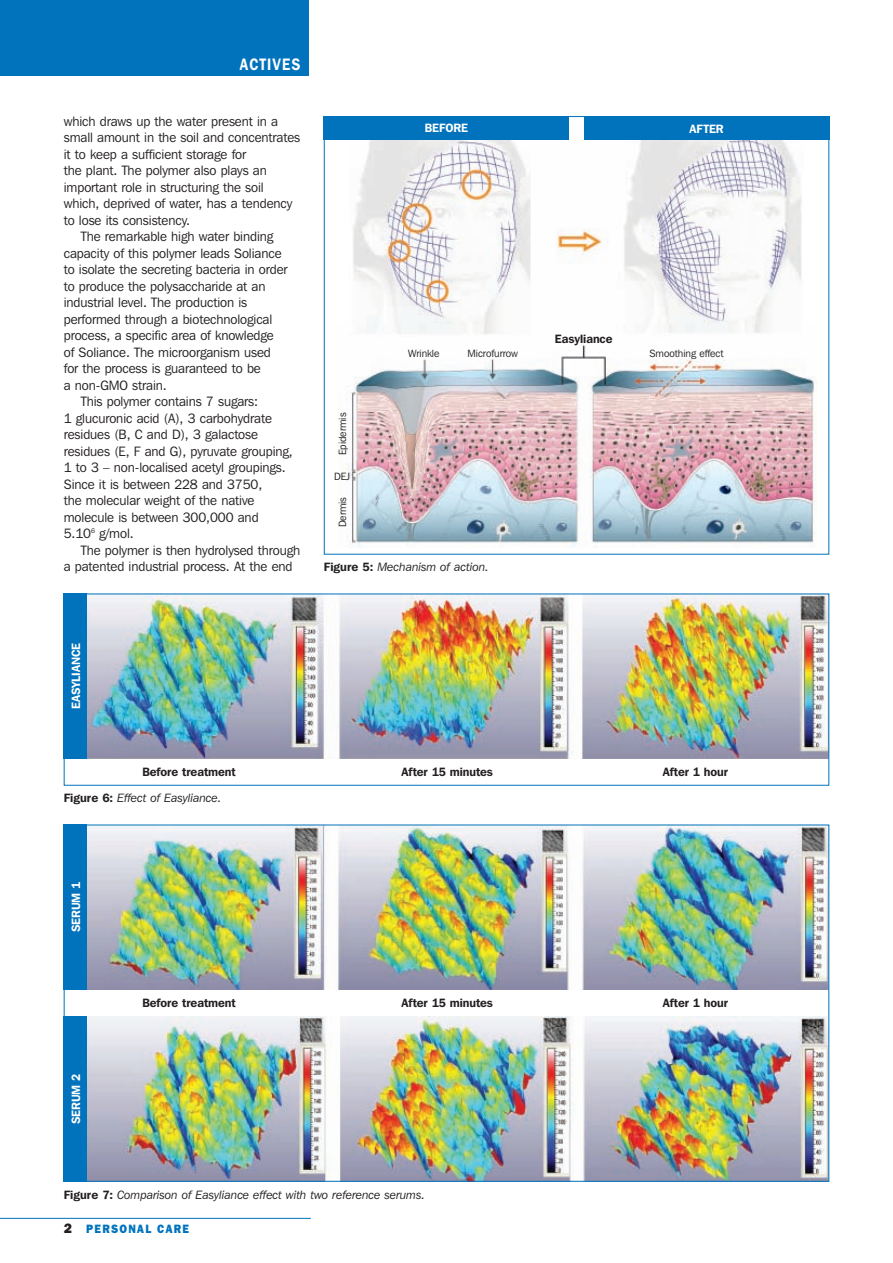
<style>
.page{position:relative;width:893px;height:1263px;background:#fff}
.page>*{position:absolute;margin:0;border:0;box-sizing:border-box;transform-origin:0 0}
.t1{font:600 16.5px "Franklin Gothic IT Cby BT";letter-spacing:.08em;color:#fff;scale:.85 1}
.t2{font:13.5px "Franklin Gothic IT Cby BT";letter-spacing:-.005em;color:#231f20}
.t3{font:italic 12px "Franklin Gothic IT Cby BT";color:#231f20}
.t4{font:600 12px "Franklin Gothic IT Cby BT";letter-spacing:-.005em;color:#231f20}
.t5{font:600 12px "Franklin Gothic IT Cby BT";letter-spacing:-.005em;color:#fff}
.t6{font:800 12px "Franklin Gothic IT Cby BT";letter-spacing:.125em;color:#0073bc;scale:.89 1}
.t7{font:10.5px "Franklin Gothic IT Cby BT";letter-spacing:-.005em;color:#231f20}
.s1{font-weight:600;font-style:normal}
.s2{font-size:13.5px;color:#231f20}
</style>
<div class="page">
<img style="left:346px;top:344px;width:470px;height:203px">
<img style="left:353px;top:140px;width:449px;height:194px">
<div style="left:584px;top:116px;width:245px;height:24px;background:#0073bc"></div>
<div style="left:324px;top:116px;width:245px;height:24px;background:#0073bc"></div>
<img style="left:87px;top:596px;width:740px;height:163px">
<div style="left:64px;top:594px;width:23px;height:165px;background:#0073bc"></div>
<div style="left:0;top:0;width:309px;height:76px;background:#0073bc"></div>
<hr style="left:0;top:1218px;width:311px;height:1px;background:#0073bc">
<img style="left:87px;top:827px;width:740px;height:163px">
<img style="left:87px;top:1017px;width:740px;height:163px">
<div style="left:64px;top:1017px;width:23px;height:165px;background:#0073bc"></div>
<div style="left:64px;top:825px;width:23px;height:165px;background:#0073bc"></div>
<p class="t1" style="left:240px;top:59px;width:73px">ACTIVES</p>
<p class="t2" style="left:64px;top:116px;width:216px">which draws up the water present in a</p>
<p class="t2" style="left:64px;top:133px;width:238px">small amount in the soil and concentrates</p>
<p class="t2" style="left:64px;top:149px;width:184px">it to keep a sufficient storage for</p>
<p class="t2" style="left:64px;top:166px;width:205px">the plant. The polymer also plays an</p>
<p class="t2" style="left:64px;top:182px;width:202px">important role in structuring the soil</p>
<p class="t2" style="left:64px;top:199px;width:230px">which, deprived of water, has a tendency</p>
<p class="t2" style="left:64px;top:215px;width:128px">to lose its consistency.</p>
<p class="t2" style="left:81px;top:232px;width:194px">The remarkable high water binding</p>
<p class="t2" style="left:64px;top:248px;width:219px">capacity of this polymer leads Soliance</p>
<p class="t2" style="left:64px;top:265px;width:225px">to isolate the secreting bacteria in order</p>
<p class="t2" style="left:64px;top:281px;width:203px">to produce the polysaccharide at an</p>
<p class="t2" style="left:64px;top:298px;width:185px">industrial level. The production is</p>
<p class="t2" style="left:64px;top:314px;width:210px">performed through a biotechnological</p>
<p class="t2" style="left:64px;top:331px;width:212px">process, a specific area of knowledge</p>
<p class="t2" style="left:64px;top:347px;width:209px">of Soliance. The microorganism used</p>
<p class="t2" style="left:64px;top:364px;width:199px">for the process is guaranteed to be</p>
<p class="t2" style="left:64px;top:380px;width:105px">a non-GMO strain.</p>
<p class="t2" style="left:81px;top:397px;width:179px">This polymer contains 7 sugars:</p>
<p class="t2" style="left:64px;top:413px;width:210px">1 glucuronic acid (A), 3 carbohydrate</p>
<p class="t2" style="left:64px;top:430px;width:196px">residues (B, C and D), 3 galactose</p>
<p class="t2" style="left:64px;top:446px;width:231px">residues (E, F and G), pyruvate grouping,</p>
<p class="t2" style="left:64px;top:463px;width:224px">1 to 3 – non-localised acetyl groupings.</p>
<p class="t2" style="left:64px;top:479px;width:200px">Since it is between 228 and 3750,</p>
<p class="t2" style="left:64px;top:496px;width:192px">the molecular weight of the native</p>
<p class="t2" style="left:64px;top:512px;width:196px">molecule is between 300,000 and</p>
<p class="t2" style="left:64px;top:529px;width:72px">5.10<sup>6</sup> g/mol.</p>
<p class="t2" style="left:81px;top:545px;width:221px">The polymer is then hydrolysed through</p>
<p class="t2" style="left:64px;top:562px;width:230px">a patented industrial process. At the end</p>
<p class="t5" style="left:425px;top:124px;width:45px">BEFORE</p>
<p class="t5" style="left:690px;top:124px;width:36px">AFTER</p>
<p class="t7" style="left:339px;top:455px;width:44px;rotate:-90deg">Epidermis</p>
<p class="t7" style="left:334px;top:473px;width:18px">DEJ</p>
<p class="t7" style="left:339px;top:527px;width:32px;rotate:-90deg">Dermis</p>
<p class="t7" style="left:408px;top:349px;width:33px">Wrinkle</p>
<p class="t4" style="left:555px;top:335px;width:59px">Easyliance</p>
<p class="t7" style="left:467px;top:349px;width:52px">Microfurrow</p>
<p class="t7" style="left:649px;top:349px;width:76px">Smoothing effect</p>
<p class="t3" style="left:324px;top:563px;width:166px"><span class="s1">Figure 5:</span> Mechanism of action.</p>
<p class="t5" style="left:72px;top:709px;width:68px;rotate:-90deg">EASYLIANCE</p>
<p class="t4" style="left:142px;top:768px;width:95px">Before treatment</p>
<p class="t4" style="left:402px;top:768px;width:93px">After 15 minutes</p>
<p class="t3" style="left:64px;top:794px;width:159px"><span class="s1">Figure 6:</span> Effect of Easyliance.</p>
<p class="t5" style="left:72px;top:932px;width:52px;rotate:-90deg">SERUM 1</p>
<p class="t4" style="left:663px;top:768px;width:67px">After 1 hour</p>
<p class="t5" style="left:72px;top:1124px;width:52px;rotate:-90deg">SERUM 2</p>
<p class="t4" style="left:142px;top:999px;width:95px">Before treatment</p>
<p class="t4" style="left:402px;top:999px;width:93px">After 15 minutes</p>
<p class="t4" style="left:663px;top:999px;width:67px">After 1 hour</p>
<p class="t3" style="left:64px;top:1191px;width:363px"><span class="s1">Figure 7:</span> Comparison of Easyliance effect with two reference serums.</p>
<p class="t6" style="left:64px;top:1225px;width:142px"><span class="s2">2</span> PERSONAL CARE</p>
</div>
